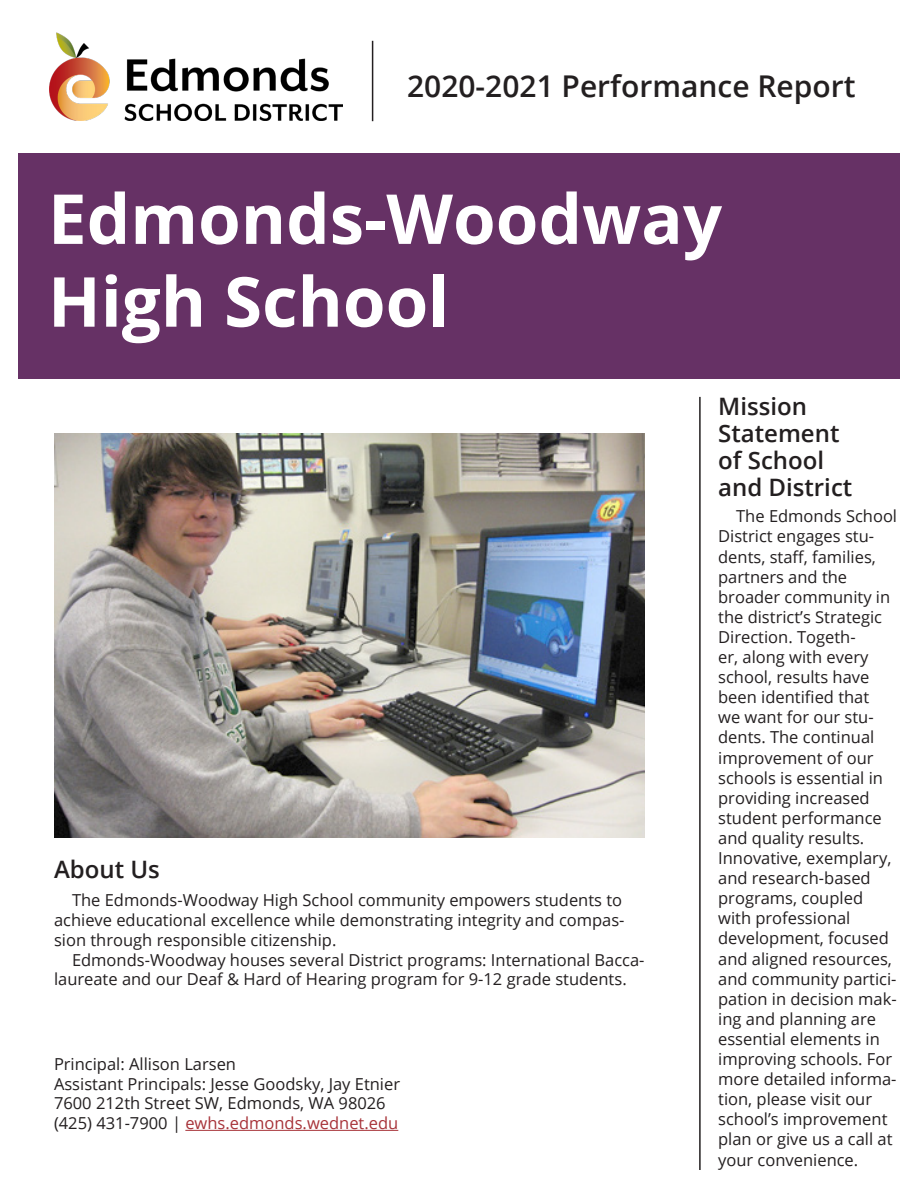
<style>
.page{position:relative;width:918px;height:1188px;background:#fff}
.page>*{position:absolute;margin:0;border:0;box-sizing:border-box;transform-origin:0 0}
.t1{font:700 69px "Open Sans";color:#fff}
.t2{font:600 30px "Open Sans";color:#231f20}
.t3{font:600 24px/27px "Open Sans";color:#231f20}
.t4{font:16.5px/20.1px "Open Sans";color:#231f20}
.t5{font:16.5px "Open Sans";color:#a73339}
.s1{color:#231f20}
</style>
<div class="page">
<div style="left:18px;top:154px;width:882px;height:225px;background:#663165"></div>
<img style="left:50px;top:32px;width:293px;height:89px">
<hr style="left:372px;top:41px;width:1px;height:80px;background:#231f20">
<hr style="left:699px;top:397px;width:2px;height:773px;background:#231f20">
<img style="left:54px;top:434px;width:591px;height:404px">
<hr style="left:185px;top:1130px;width:213px;height:1px;background:#a73339">
<p class="t2" style="left:407px;top:65px;width:450px">2020-2021 Performance Report</p>
<p class="t1" style="left:48px;top:170px;width:676px">Edmonds-Woodway</p>
<p class="t1" style="left:48px;top:253px;width:403px">High School</p>
<p class="t3" style="left:54px;top:855px;width:107px">About Us</p>
<p class="t4" style="left:54px;top:890px;width:572px;text-indent:18px">The Edmonds-Woodway High School community empowers students to achieve educational excellence while demonstrating integrity and compas&shy;sion through responsible citizenship.</p>
<p class="t4" style="left:54px;top:949px;width:592px;text-indent:18px">Edmonds-Woodway houses several District programs: International Bacca&shy;laureate and our Deaf &amp; Hard of Hearing program for 9-12 grade students.</p>
<p class="t4" style="left:54px;top:1053px;width:348px">Principal: Allison Larsen<br>Assistant Principals: Jesse Goodsky, Jay Etnier</p>
<p class="t4" style="left:54px;top:1093px;width:333px">7600 212th Street SW, Edmonds, WA 98026</p>
<p class="t5" style="left:54px;top:1112px;width:346px"><span class="s1">(425) 431-7900 |</span> ewhs.edmonds.wednet.edu</p>
<p class="t3" style="left:718px;top:393px;width:136px">Mission<br>Statement of School and District</p>
<p class="t4" style="left:718px;top:506px;width:180px;text-indent:18px">The Edmonds School<br>District engages stu&shy;dents, staff, families, partners and the broader community in the district’s Strategic<br>Direction. Togeth-<br>er, along with every school, results have been identified that<br>we want for our stu&shy;dents. The continual improvement of our schools is essential in providing increased student performance and quality results.<br>Innovative, exemplary, and research-based programs, coupled with professional development, focused and aligned resources, and community partici&shy;pation in decision mak&shy;ing and planning are essential elements in improving schools. For more detailed informa&shy;tion, please visit our school’s improvement plan or give us a call at your convenience.</p>
</div>
